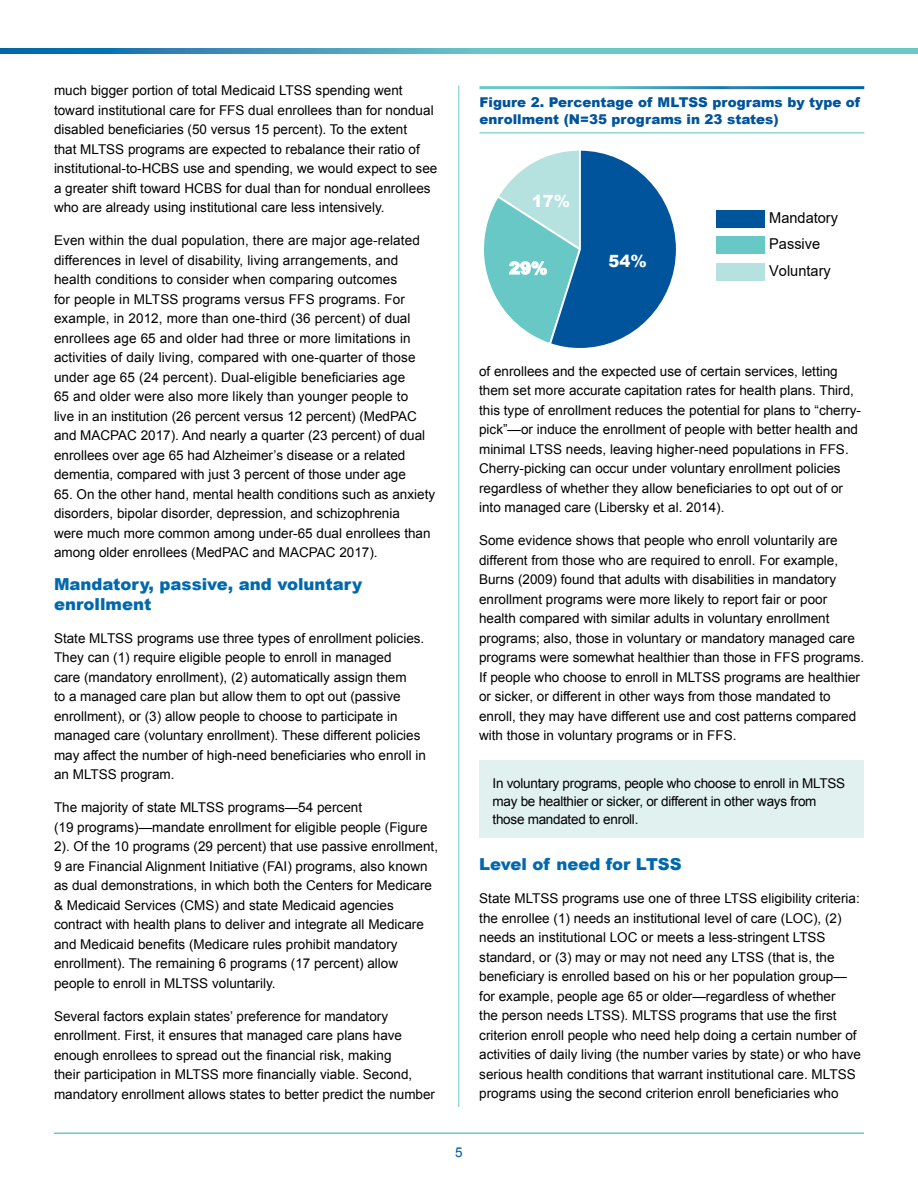
<style>
.page{position:relative;width:918px;height:1188px;background:#fff}
.page>*{position:absolute;margin:0;border:0;box-sizing:border-box;transform-origin:0 0}
.t1{font:900 16.8px "Arial";color:#fff}
.t2{font:900 16.5px/19.5px "Arial";color:#0069ad}
.t3{font:15px/26.7px "Arial";color:#000}
.t4{font:13.5px/19.5px "Arial";color:#000}
.t5{font:13.5px/18px "Arial";letter-spacing:-.02em;color:#000}
.t6{font:900 13.5px/16.5px "Arial";color:#00549c}
.t7{font:13.5px "Arial";color:#00549c}
</style>
<div class="page">
<hr style="left:458px;top:86px;width:1px;height:1021px;background:#68c8c6">
<hr style="left:54px;top:1132px;width:810px;height:2px;background:#68c8c6">
<svg style="left:0;top:49px;width:918px;height:5px;background:#4daabe"></svg>
<hr style="left:480px;top:132px;width:384px;height:1px;background:#68c8c6">
<div style="left:716px;top:210px;width:49px;height:17px;background:#00549c"></div>
<div style="left:716px;top:237px;width:49px;height:17px;background:#68c8c6"></div>
<div style="left:716px;top:263px;width:49px;height:18px;background:#b5e1df"></div>
<svg style="left:484px;top:150px;width:192px;height:198px"></svg>
<div style="left:479px;top:760px;width:385px;height:78px;background:#e0f1f0"></div>
<p class="t4" style="left:54px;top:81px;width:385px">much bigger portion of total Medicaid LTSS spending went toward institutional care for FFS dual enrollees than for nondual disabled beneficiaries (50 versus 15 percent). To the extent<br>that MLTSS programs are expected to rebalance their ratio of institutional-to-HCBS use and spending, we would expect to see a greater shift toward HCBS for dual than for nondual enrollees who are already using institutional care less intensively.</p>
<p class="t4" style="left:54px;top:231px;width:373px">Even within the dual population, there are major age-related differences in level of disability, living arrangements, and health conditions to consider when comparing outcomes<br>for people in MLTSS programs versus FFS programs. For example, in 2012, more than one-third (36 percent) of dual enrollees age 65 and older had three or more limitations in activities of daily living, compared with one-quarter of those under age 65 (24 percent). Dual-eligible beneficiaries age<br>65 and older were also more likely than younger people to live in an institution (26 percent versus 12 percent) (MedPAC and MACPAC 2017). And nearly a quarter (23 percent) of dual enrollees over age 65 had Alzheimer’s disease or a related dementia, compared with just 3 percent of those under age</p>
<p class="t4" style="left:54px;top:484px;width:383px">65. On the other hand, mental health conditions such as anxiety disorders, bipolar disorder, depression, and schizophrenia<br>were much more common among under-65 dual enrollees than among older enrollees (MedPAC and MACPAC 2017).</p>
<h3 class="t2" style="left:54px;top:574px;width:310px">Mandatory, passive, and voluntary enrollment</h3>
<p class="t4" style="left:54px;top:628px;width:373px">State MLTSS programs use three types of enrollment policies.<br>They can (1) require eligible people to enroll in managed<br>care (mandatory enrollment), (2) automatically assign them<br>to a managed care plan but allow them to opt out (passive enrollment), or (3) allow people to choose to participate in managed care (voluntary enrollment). These different policies may affect the number of high-need beneficiaries who enroll in an MLTSS program.</p>
<p class="t4" style="left:54px;top:798px;width:386px">The majority of state MLTSS programs—54 percent<br>(19 programs)—mandate enrollment for eligible people (Figure 2). Of the 10 programs (29 percent) that use passive enrollment, 9 are Financial Alignment Initiative (FAI) programs, also known as dual demonstrations, in which both the Centers for Medicare &amp; Medicaid Services (CMS) and state Medicaid agencies contract with health plans to deliver and integrate all Medicare and Medicaid benefits (Medicare rules prohibit mandatory enrollment). The remaining 6 programs (17 percent) allow people to enroll in MLTSS voluntarily.</p>
<p class="t4" style="left:54px;top:1006px;width:383px">Several factors explain states’ preference for mandatory enrollment. First, it ensures that managed care plans have enough enrollees to spread out the financial risk, making<br>their participation in MLTSS more financially viable. Second, mandatory enrollment allows states to better predict the number</p>
<p class="t6" style="left:480px;top:94px;width:382px">Figure 2. Percentage of MLTSS programs by type of enrollment (N=35 programs in 23 states)</p>
<p class="t1" style="left:532px;top:189px;width:40px">17%</p>
<p class="t1" style="left:509px;top:256px;width:40px">29%</p>
<p class="t1" style="left:608px;top:249px;width:40px">54%</p>
<p class="t3" style="left:769px;top:204px;width:70px">Mandatory<br>Passive<br>Voluntary</p>
<p class="t4" style="left:479px;top:362px;width:383px">of enrollees and the expected use of certain services, letting them set more accurate capitation rates for health plans. Third, this type of enrollment reduces the potential for plans to “cherry&shy;pick”—or induce the enrollment of people with better health and minimal LTSS needs, leaving higher-need populations in FFS.<br>Cherry-picking can occur under voluntary enrollment policies regardless of whether they allow beneficiaries to opt out of or into managed care (Libersky et al. 2014).</p>
<p class="t4" style="left:479px;top:531px;width:387px">Some evidence shows that people who enroll voluntarily are different from those who are required to enroll. For example, Burns (2009) found that adults with disabilities in mandatory enrollment programs were more likely to report fair or poor health compared with similar adults in voluntary enrollment programs; also, those in voluntary or mandatory managed care programs were somewhat healthier than those in FFS programs.<br>If people who choose to enroll in MLTSS programs are healthier or sicker, or different in other ways from those mandated to enroll, they may have different use and cost patterns compared with those in voluntary programs or in FFS.</p>
<p class="t5" style="left:493px;top:775px;width:354px">In voluntary programs, people who choose to enroll in MLTSS may be healthier or sicker, or different in other ways from those mandated to enroll.</p>
<h3 class="t2" style="left:479px;top:854px;width:204px">Level of need for LTSS</h3>
<p class="t4" style="left:479px;top:889px;width:383px">State MLTSS programs use one of three LTSS eligibility criteria: the enrollee (1) needs an institutional level of care (LOC), (2) needs an institutional LOC or meets a less-stringent LTSS standard, or (3) may or may not need any LTSS (that is, the beneficiary is enrolled based on his or her population group— for example, people age 65 or older—regardless of whether<br>the person needs LTSS). MLTSS programs that use the first criterion enroll people who need help doing a certain number of activities of daily living (the number varies by state) or who have serious health conditions that warrant institutional care. MLTSS programs using the second criterion enroll beneficiaries who</p>
<p class="t7" style="left:455px;top:1144px;width:9px">5</p>
</div>
